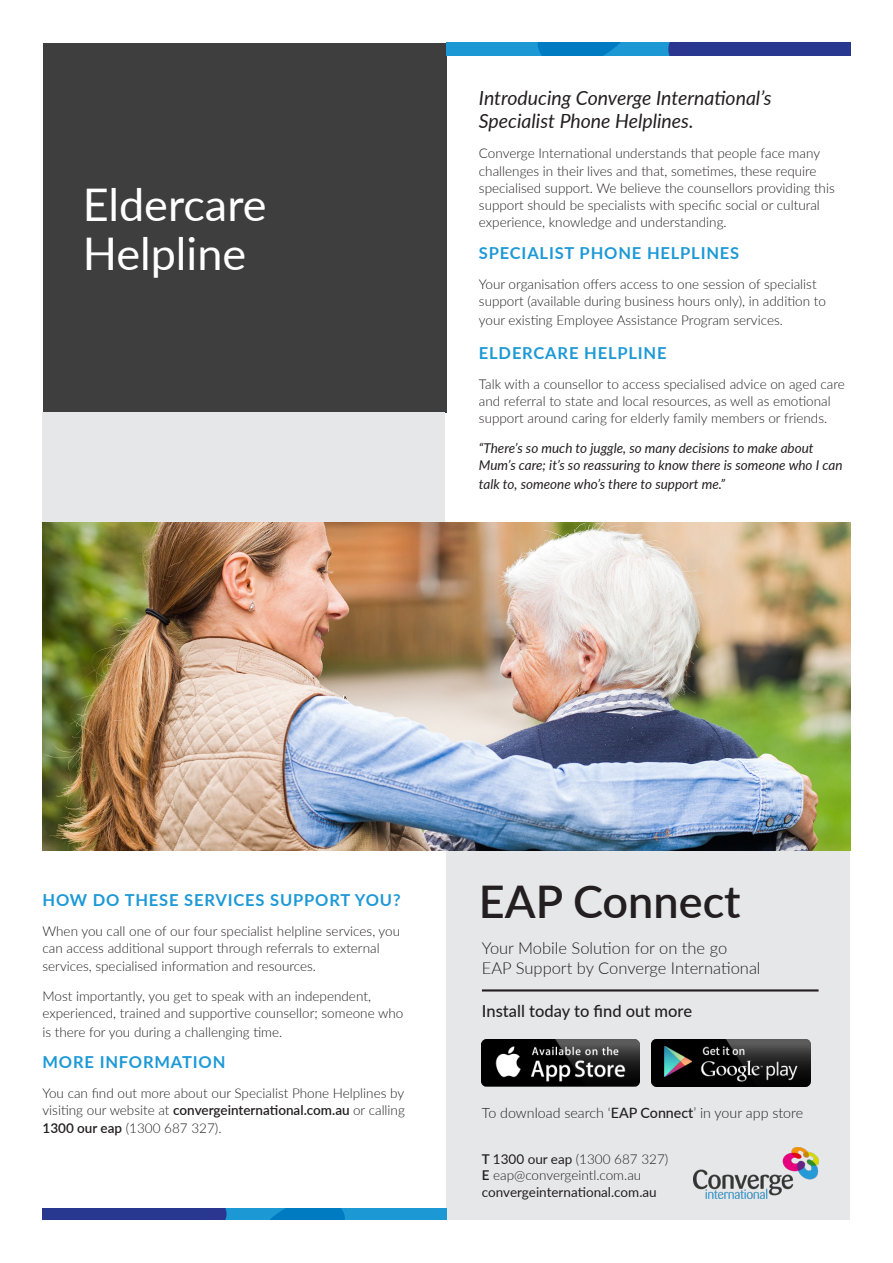
<style>
.page{position:relative;width:893px;height:1263px;background:#fff}
.page>*{position:absolute;margin:0;border:0;box-sizing:border-box;transform-origin:0 0}
.Main_Title{font:45px "Lato";color:#fff}
.t1{font:600 45px "Lato";color:#231f20}
.Strap{font:italic 19.5px/23.2px "Lato";color:#231f20}
.Sub_Heading__10pt_Bl{font:700 16.5px "Lato";letter-spacing:.05em;color:#1d99d6}
.t2{font:300 16.5px/19.8px "Lato";color:#231f20}
.t3{font:500 16.5px "Lato";color:#231f20}
.t4{font:300 14.25px "Lato";color:#231f20}
.Paragraph_Style_1{font:300 13.5px/17.2px "Lato";color:#231f20}
.Paragraph_Style_1-2{font:italic 13.5px/17.2px "Lato";color:#231f20}
.contact_details{font:300 13.5px "Lato";color:#231f20}
.contact_details-2{font:13.5px "Lato";color:#231f20}
.s1{font-weight:600}
.s2{font-weight:500}
.s3{font-weight:400}
</style>
<div class="page">
<div style="left:43px;top:43px;width:403px;height:369px;background:#3e3e3f"></div>
<div style="left:43px;top:412px;width:402px;height:111px;background:#e6e7e9"></div>
<div style="left:446px;top:850px;width:404px;height:370px;background:#e6e7e9"></div>
<hr style="left:482px;top:989px;width:337px;height:2px;background:#231f20">
<img style="left:481px;top:1039px;width:159px;height:48px">
<img style="left:651px;top:1039px;width:160px;height:48px">
<img style="left:694px;top:1148px;width:124px;height:51px">
<img style="left:43px;top:523px;width:807px;height:327px">
<img style="left:43px;top:1208px;width:403px;height:12px">
<img style="left:446px;top:43px;width:404px;height:12px">
<p class="Main_Title" style="left:83px;top:172px;width:185px">Eldercare</p>
<p class="Main_Title" style="left:83px;top:222px;width:165px">Helpline</p>
<p class="Strap" style="left:479px;top:86px;width:294px">Introducing Converge International’s<br>Specialist Phone Helplines.</p>
<p class="Paragraph_Style_1" style="left:479px;top:144px;width:357px">Converge International understands that people face many challenges in their lives and that, sometimes, these require specialised support. We believe the counsellors providing this support should be specialists with specific social or cultural experience, knowledge and understanding.</p>
<p class="Sub_Heading__10pt_Bl" style="left:479px;top:241px;width:262px">SPECIALIST PHONE HELPLINES</p>
<p class="Paragraph_Style_1" style="left:479px;top:275px;width:349px">Your organisation offers access to one session of specialist support (available during business hours only), in addition to</p>
<p class="Paragraph_Style_1" style="left:479px;top:311px;width:305px">your existing Employee Assistance Program services.</p>
<p class="Sub_Heading__10pt_Bl" style="left:479px;top:340px;width:189px">ELDERCARE HELPLINE</p>
<p class="Paragraph_Style_1" style="left:479px;top:375px;width:367px">Talk with a counsellor to access specialised advice on aged care and referral to state and local resources, as well as emotional support around caring for elderly family members or friends.</p>
<p class="Paragraph_Style_1-2" style="left:479px;top:439px;width:365px">“There’s so much to juggle, so many decisions to make about<br>Mum’s care; it’s so reassuring to know there is someone who I can</p>
<p class="Paragraph_Style_1-2" style="left:479px;top:475px;width:248px">talk to, someone who’s there to support me.”</p>
<p class="Sub_Heading__10pt_Bl" style="left:43px;top:888px;width:360px">HOW DO THESE SERVICES SUPPORT YOU?</p>
<p class="Paragraph_Style_1" style="left:43px;top:922px;width:359px">When you call one of our four specialist helpline services, you can access additional support through referrals to external services, specialised information and resources.</p>
<p class="Paragraph_Style_1" style="left:43px;top:986px;width:362px">Most importantly, you get to speak with an independent, experienced, trained and supportive counsellor; someone who</p>
<p class="Paragraph_Style_1" style="left:43px;top:1022px;width:241px">is there for you during a challenging time.</p>
<p class="Sub_Heading__10pt_Bl" style="left:43px;top:1050px;width:184px">MORE INFORMATION</p>
<p class="Paragraph_Style_1" style="left:43px;top:1084px;width:364px;text-align:justify">You can find out more about our Specialist Phone Helplines by visiting our website at <span class="s1">convergeinternational.com.au</span> or calling <span class="s1">1300 our eap</span> (1300 687 327).</p>
<p class="t1" style="left:479px;top:868px;width:263px">EAP Connect</p>
<p class="t2" style="left:482px;top:938px;width:280px">Your Mobile Solution for on the go<br>EAP Support by Converge International</p>
<p class="t3" style="left:482px;top:999px;width:212px">Install today to find out more</p>
<p class="t4" style="left:482px;top:1103px;width:323px">To download search ‘<span class="s2">EAP Connect</span>’ in your app store</p>
<p class="contact_details" style="left:482px;top:1149px;width:188px"><span class="s1">T</span> <span class="s3">1300 our eap</span> (1300 687 327)</p>
<p class="contact_details" style="left:482px;top:1166px;width:161px"><span class="s1">E</span> eap@convergeintl.com.au</p>
<p class="contact_details-2" style="left:482px;top:1182px;width:176px">convergeinternational.com.au</p>
</div>
